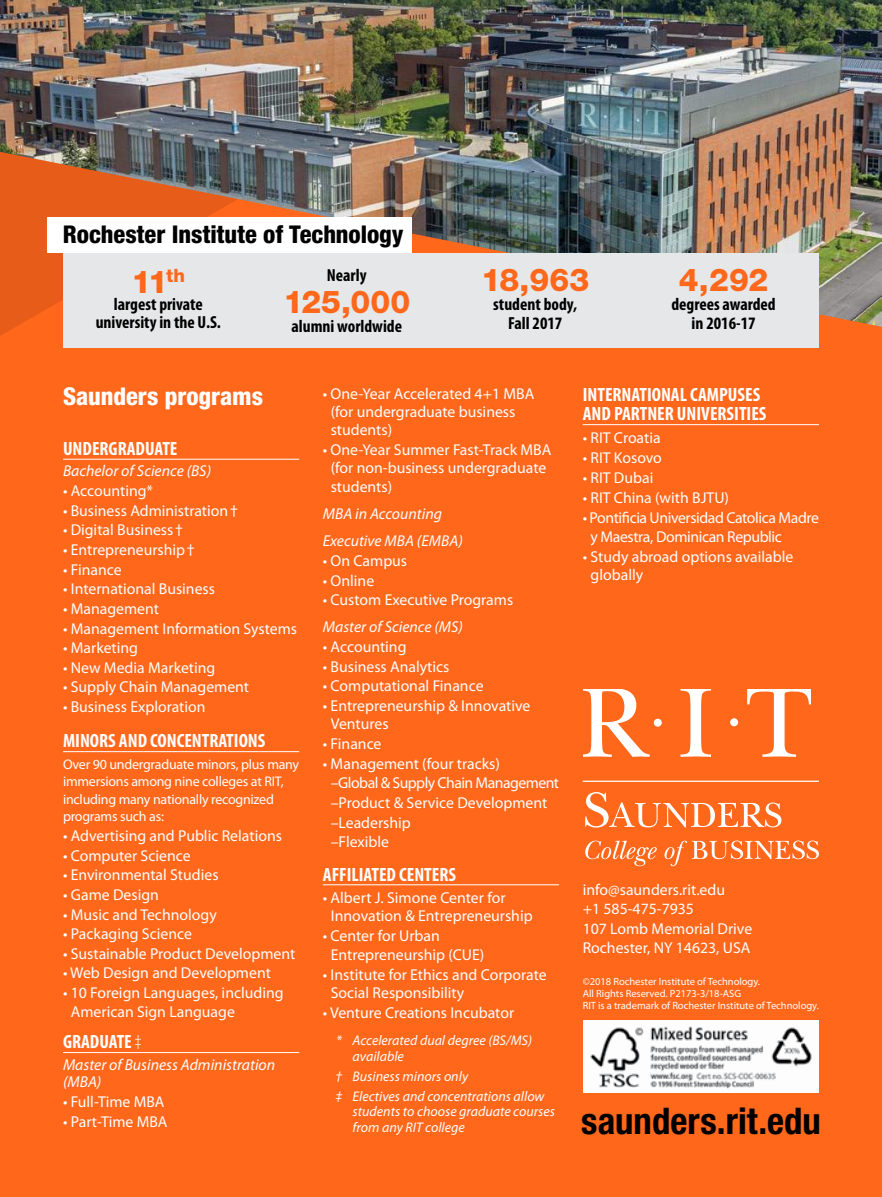
<style>
.page{position:relative;width:882px;height:1197px;background:#ff671b}
.page>*{position:absolute;margin:0;border:0;box-sizing:border-box;transform-origin:0 0}
.t1{font:700 condensed 36.75px "Helvetica Neue LT Std";color:#000}
.t2{font:800 31.5px "Helvetica Neue LT Std";color:#ff671b}
.t3{font:800 condensed 24.5px "Helvetica Neue LT Std";color:#000}
.t4{font:800 condensed 24.5px "Helvetica Neue LT Std";letter-spacing:-.005em;color:#fff}
.t5{font:700 condensed 19.25px/19.2px "Myriad Pro";color:#fff}
.t6{font:700 condensed 17.5px/19.2px "Myriad Pro";color:#000;text-align:center}
.t7{font:15.75px/18.4px "Myriad Pro";color:#fff}
.t8{font:italic 15.75px/17.5px "Myriad Pro";color:#fff}
.t9{font:15.75px/18.4px "Myriad Pro";letter-spacing:-.025em;color:#fff}
.t10{font:italic 14px/15.8px "Myriad Pro";color:#fff}
.t11{font:14px/17.5px "Myriad Pro";letter-spacing:-.015em;color:#fff}
.t12{font:10.5px/12.2px "Myriad Pro";letter-spacing:-.005em;color:#fff}
.s1{font-weight:300}
</style>
<div class="page">
<img style="left:0;top:0;width:882px;height:327px">
<hr style="left:63px;top:459px;width:236px;height:1px;background:#fff">
<hr style="left:63px;top:751px;width:236px;height:1px;background:#fff">
<hr style="left:63px;top:1052px;width:236px;height:1px;background:#fff">
<hr style="left:323px;top:884px;width:236px;height:1px;background:#fff">
<hr style="left:583px;top:424px;width:236px;height:1px;background:#fff">
<svg style="left:583px;top:689px;width:67px;height:68px"></svg>
<svg style="left:681px;top:689px;width:30px;height:68px"></svg>
<svg style="left:747px;top:689px;width:63px;height:68px"></svg>
<div style="left:654px;top:719px;width:8px;height:8px;background:#fff;border-radius:50%"></div>
<div style="left:730px;top:718px;width:8px;height:8px;background:#fff;border-radius:50%"></div>
<hr style="left:583px;top:781px;width:236px;height:1px;background:#fff">
<svg style="left:585px;top:792px;width:196px;height:36px"></svg>
<svg style="left:585px;top:841px;width:234px;height:25px"></svg>
<div style="left:63px;top:253px;width:756px;height:94px;background:#e6e7e8"></div>
<div style="left:47px;top:217px;width:365px;height:36px;background:#fff"></div>
<img style="left:583px;top:1020px;width:236px;height:73px">
<h3 class="t3" style="left:63px;top:219px;width:342px">Rochester Institute of Technology</h3>
<h2 class="t2" style="left:132px;top:263px;width:55px">11<sup>th</sup></h2>
<p class="t6" style="left:96px;top:295px;width:127px;line-height:17.5px">largest private university in the U.S.</p>
<p class="t6" style="left:327px;top:266px;width:41px">Nearly</p>
<h2 class="t2" style="left:283px;top:283px;width:128px">125,000</h2>
<p class="t6" style="left:291px;top:316px;width:112px">alumni worldwide</p>
<h2 class="t2" style="left:481px;top:261px;width:109px">18,963</h2>
<p class="t6" style="left:493px;top:294px;width:85px">student body,<br>Fall 2017</p>
<h2 class="t2" style="left:679px;top:261px;width:91px">4,292</h2>
<p class="t6" style="left:671px;top:294px;width:106px">degrees awarded in 2016-17</p>
<h3 class="t4" style="left:63px;top:381px;width:202px">Saunders programs</h3>
<p class="t5" style="left:63px;top:439px;width:116px">UNDERGRADUATE</p>
<p class="t8" style="left:63px;top:462px;width:150px">Bachelor of Science (BS)</p>
<p class="t7" style="left:63px;top:481px;width:92px">• Accounting*</p>
<p class="t7" style="left:63px;top:501px;width:176px">• Business Administration †</p>
<p class="t7" style="left:63px;top:521px;width:122px">• Digital Business †</p>
<p class="t7" style="left:63px;top:540px;width:133px">• Entrepreneurship †</p>
<p class="t7" style="left:63px;top:560px;width:60px">• Finance</p>
<p class="t7" style="left:63px;top:580px;width:154px">• International Business</p>
<p class="t7" style="left:63px;top:599px;width:98px">• Management</p>
<p class="t7" style="left:63px;top:619px;width:236px">• Management Information Systems</p>
<p class="t7" style="left:63px;top:638px;width:77px">• Marketing</p>
<p class="t7" style="left:63px;top:658px;width:154px">• New Media Marketing</p>
<p class="t7" style="left:63px;top:678px;width:188px">• Supply Chain Management</p>
<p class="t7" style="left:63px;top:697px;width:144px">• Business Exploration</p>
<p class="t5" style="left:63px;top:731px;width:204px">MINORS AND CONCENTRATIONS</p>
<p class="t11" style="left:63px;top:755px;width:238px">Over 90 undergraduate minors, plus many immersions among nine colleges at RIT, including many nationally recognized programs such as:</p>
<p class="t7" style="left:63px;top:826px;width:220px">• Advertising and Public Relations</p>
<p class="t7" style="left:63px;top:846px;width:129px">• Computer Science</p>
<p class="t7" style="left:63px;top:866px;width:157px">• Environmental Studies</p>
<p class="t7" style="left:63px;top:885px;width:97px">• Game Design</p>
<p class="t7" style="left:63px;top:905px;width:155px">• Music and Technology</p>
<p class="t7" style="left:63px;top:925px;width:131px">• Packaging Science</p>
<p class="t7" style="left:63px;top:944px;width:234px">• Sustainable Product Development</p>
<p class="t7" style="left:63px;top:964px;width:209px">• Web Design and Development</p>
<p class="t7" style="left:71px;top:983px;width:214px;text-indent:-8px">• 10 Foreign Languages, including<br>American Sign Language</p>
<p class="t5" style="left:63px;top:1032px;width:80px">GRADUATE <span class="s1">‡</span></p>
<p class="t8" style="left:63px;top:1056px;width:214px">Master of Business Administration (MBA)</p>
<p class="t7" style="left:63px;top:1092px;width:103px">• Full-Time MBA</p>
<p class="t7" style="left:63px;top:1112px;width:106px">• Part-Time MBA</p>
<p class="t7" style="left:331px;top:384px;width:205px;text-indent:-8px">• One-Year Accelerated 4+1 MBA (for undergraduate business students)</p>
<p class="t7" style="left:331px;top:440px;width:222px;text-indent:-8px">• One-Year Summer Fast-Track MBA (for non-business undergraduate students)</p>
<p class="t8" style="left:323px;top:500px;width:141px;line-height:27.3px">MBA in Accounting<br>Executive MBA (EMBA)</p>
<p class="t7" style="left:323px;top:551px;width:86px">• On Campus</p>
<p class="t7" style="left:323px;top:571px;width:53px">• Online</p>
<p class="t7" style="left:323px;top:590px;width:192px">• Custom Executive Programs</p>
<p class="t8" style="left:323px;top:618px;width:142px">Master of Science (MS)</p>
<p class="t7" style="left:323px;top:637px;width:85px">• Accounting</p>
<p class="t7" style="left:323px;top:657px;width:128px">• Business Analytics</p>
<p class="t7" style="left:323px;top:677px;width:162px">• Computational Finance</p>
<p class="t7" style="left:331px;top:696px;width:201px;text-indent:-8px">• Entrepreneurship &amp; Innovative<br>Ventures</p>
<p class="t7" style="left:323px;top:734px;width:60px">• Finance</p>
<p class="t7" style="left:331px;top:753px;width:230px;line-height:19.6px;text-indent:-8px">• Management (four tracks)<br>–Global &amp; Supply Chain Management –Product &amp; Service Development –Leadership<br>–Flexible</p>
<p class="t5" style="left:323px;top:864px;width:135px">AFFILIATED CENTERS</p>
<p class="t7" style="left:331px;top:888px;width:203px;text-indent:-8px">• Albert J. Simone Center for<br>Innovation &amp; Entrepreneurship</p>
<p class="t7" style="left:331px;top:927px;width:155px;text-indent:-8px">• Center for Urban<br>Entrepreneurship (CUE)</p>
<p class="t7" style="left:331px;top:965px;width:218px;text-indent:-8px">• Institute for Ethics and Corporate<br>Social Responsibility</p>
<p class="t7" style="left:323px;top:1004px;width:193px">• Venture Creations Incubator</p>
<p class="t10" style="left:353px;top:1033px;width:181px;text-indent:-16px">* Accelerated dual degree (BS/MS) available</p>
<p class="t10" style="left:335px;top:1066px;width:211px;line-height:19.8px">† Business minors only<br>‡ Electives and concentrations allow</p>
<p class="t10" style="left:353px;top:1104px;width:204px">students to choose graduate courses from any RIT college</p>
<p class="t5" style="left:583px;top:385px;width:185px">INTERNATIONAL CAMPUSES<br>AND PARTNER UNIVERSITIES</p>
<p class="t7" style="left:583px;top:428px;width:79px">• RIT Croatia</p>
<p class="t7" style="left:583px;top:448px;width:81px">• RIT Kosovo</p>
<p class="t7" style="left:583px;top:468px;width:72px">• RIT Dubai</p>
<p class="t7" style="left:583px;top:488px;width:148px">• RIT China (with BJTU)</p>
<p class="t9" style="left:591px;top:509px;width:230px;text-indent:-8px">• Pontificia Universidad Catolica Madre y Maestra, Dominican Republic</p>
<p class="t7" style="left:591px;top:547px;width:204px;text-indent:-8px">• Study abroad options available globally</p>
<p class="t7" style="left:583px;top:880px;width:171px;line-height:19.2px">info@saunders.rit.edu<br>+1 585-475-7935<br>107 Lomb Memorial Drive<br>Rochester, NY 14623, USA</p>
<p class="t12" style="left:583px;top:975px;width:238px">©2018 Rochester Institute of Technology.<br>All Rights Reserved. P2173-3/18-ASG<br>RIT is a trademark of Rochester Institute of Technology.</p>
<h1 class="t1" style="left:581px;top:1099px;width:241px">saunders.rit.edu</h1>
</div>
